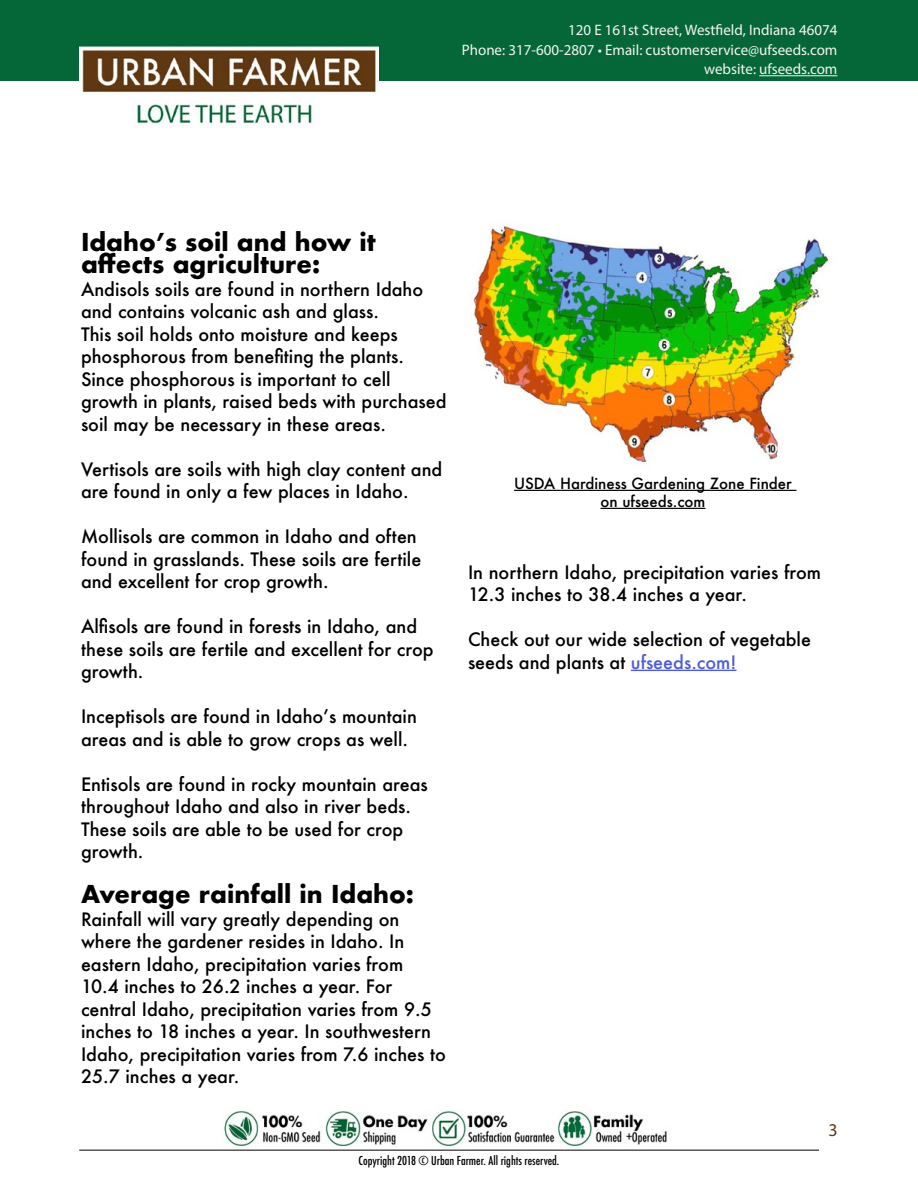
<style>
.page{position:relative;width:918px;height:1188px;background:#fff}
.page>*{position:absolute;margin:0;border:0;box-sizing:border-box;transform-origin:0 0}
.t1{font:700 24px/22.5px "Futura";color:#000}
.t2{font:500 18px/22.5px "Futura";color:#000}
.t3{font:18px "Myriad Pro";color:#603812}
.t4{font:15.15px/19.5px "Myriad Pro";color:#f5f3f1;text-align:right}
.t5{font:500 15px/18px "Futura";color:#000;text-align:center}
.t6{font:500 condensed 12px "Futura";color:#000}
.s1{color:#4f5cd6}
</style>
<div class="page">
<hr style="left:79px;top:1150px;width:740px;height:1px;background:#000">
<div style="left:0;top:0;width:918px;height:81px;background:#056738"></div>
<hr style="left:631px;top:670px;width:105px;height:1px;background:#4f5cd6">
<hr style="left:514px;top:490px;width:282px;height:1px;background:#000">
<hr style="left:601px;top:508px;width:104px;height:1px;background:#000">
<hr style="left:759px;top:75px;width:78px;height:1px;background:#f5f3f1">
<img style="left:223px;top:1110px;width:444px;height:37px">
<img style="left:473px;top:226px;width:356px;height:237px">
<img style="left:79px;top:47px;width:299px;height:77px">
<p class="t4" style="left:462px;top:20px;width:377px">120 E 161st Street, Westfield, Indiana 46074<br>Phone: 317-600-2807 • Email: customerservice@ufseeds.com website: ufseeds.com</p>
<h1 class="t1" style="left:81px;top:230px;width:296px">Idaho’s soil and how it affects agriculture:</h1>
<p class="t2" style="left:81px;top:278px;width:367px">Andisols soils are found in northern Idaho and contains volcanic ash and glass.<br>This soil holds onto moisture and keeps phosphorous from benefiting the plants.<br>Since phosphorous is important to cell growth in plants, raised beds with purchased soil may be necessary in these areas.</p>
<p class="t2" style="left:81px;top:458px;width:363px">Vertisols are soils with high clay content and are found in only a few places in Idaho.</p>
<p class="t2" style="left:81px;top:525px;width:342px">Mollisols are common in Idaho and often found in grasslands. These soils are fertile and excellent for crop growth.</p>
<p class="t2" style="left:81px;top:615px;width:354px">Alfisols are found in forests in Idaho, and these soils are fertile and excellent for crop growth.</p>
<p class="t2" style="left:81px;top:705px;width:337px">Inceptisols are found in Idaho’s mountain areas and is able to grow crops as well.</p>
<p class="t2" style="left:81px;top:773px;width:348px">Entisols are found in rocky mountain areas throughout Idaho and also in river beds.<br>These soils are able to be used for crop growth.</p>
<h1 class="t1" style="left:81px;top:883px;width:335px">Average rainfall in Idaho:</h1>
<p class="t2" style="left:81px;top:908px;width:367px">Rainfall will vary greatly depending on where the gardener resides in Idaho. In eastern Idaho, precipitation varies from<br>10.4 inches to 26.2 inches a year. For central Idaho, precipitation varies from 9.5 inches to 18 inches a year. In southwestern Idaho, precipitation varies from 7.6 inches to 25.7 inches a year.</p>
<p class="t5" style="left:514px;top:474px;width:279px">USDA Hardiness Gardening Zone Finder on ufseeds.com</p>
<p class="t2" style="left:468px;top:560px;width:355px">In northern Idaho, precipitation varies from<br>12.3 inches to 38.4 inches a year.</p>
<p class="t2" style="left:468px;top:628px;width:345px">Check out our wide selection of vegetable seeds and plants at <span class="s1">ufseeds.com!</span></p>
<p class="t3" style="left:828px;top:1119px;width:11px">3</p>
<p class="t6" style="left:359px;top:1153px;width:202px">Copyright 2018 © Urban Farmer. All rights reserved.</p>
</div>
